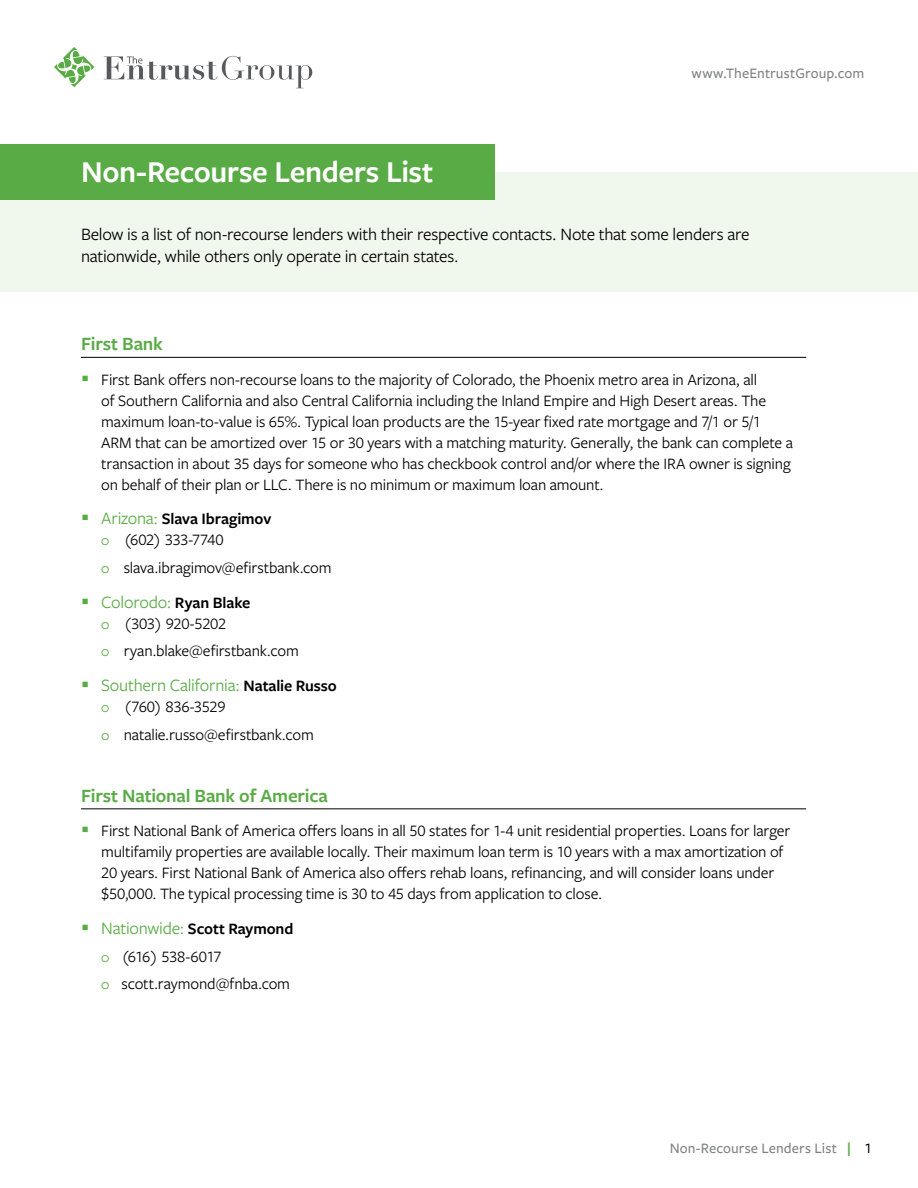
<style>
.page{position:relative;width:918px;height:1188px;background:#fff}
.page>*{position:absolute;margin:0;border:0;box-sizing:border-box;transform-origin:0 0}
.t1{font:600 31.5px "Freight Sans Pro";letter-spacing:-.015em;color:#fff}
.t2{font:600 19.5px "Freight Sans Pro";letter-spacing:-.01em;color:#59ab45}
.t3{font:18px/22.5px "Freight Sans Pro";letter-spacing:-.015em;color:#000}
.t4{font:18px "Freight Sans Pro";letter-spacing:-.015em;color:#59ab45}
.t5{font:16.5px/21px "Freight Sans Pro";letter-spacing:-.01em;color:#000}
.t6{font:600 16.5px/21px "Freight Sans Pro";letter-spacing:-.005em;color:#000}
.t7{font:500 15px "Freight Sans Pro";letter-spacing:.005em;color:#808181}
.s1{color:#59ab45}
.s2{font-weight:400;font-size:18px;color:#59ab45}
.s3{font-weight:400;color:#59ab45}
.s4{font-weight:400}
.s5{font-weight:600;font-size:16.5px;color:#000}
.s6{font-size:18px;color:#59ab45}
.s7{font-weight:600}
.s8{font-weight:600;color:#59ab45}
.s9{color:#000}
</style>
<div class="page">
<div style="left:0;top:172px;width:918px;height:120px;background:#f0f8ee"></div>
<div style="left:0;top:144px;width:495px;height:56px;background:#59ab45"></div>
<hr style="left:81px;top:357px;width:725px;height:1px;background:#000">
<hr style="left:81px;top:809px;width:725px;height:1px;background:#000">
<svg style="left:54px;top:47px;width:40px;height:40px"></svg>
<svg style="left:104px;top:56px;width:208px;height:32px"></svg>
<h1 class="t1" style="left:81px;top:150px;width:354px">Non-Recourse Lenders List</h1>
<p class="t7" style="left:692px;top:63px;width:174px">www.TheEntrustGroup.com</p>
<p class="t3" style="left:81px;top:222px;width:670px">Below is a list of non-recourse lenders with their respective contacts. Note that some lenders are nationwide, while others only operate in certain states.</p>
<p class="t2" style="left:81px;top:331px;width:83px">First Bank</p>
<p class="t5" style="left:101px;top:368px;width:693px;text-indent:-20px"><span class="s1">▪</span> First Bank offers non-recourse loans to the majority of Colorado, the Phoenix metro area in Arizona, all<br>of Southern California and also Central California including the Inland Empire and High Desert areas. The maximum loan-to-value is 65%. Typical loan products are the 15-year fixed rate mortgage and 7/1 or 5/1<br>ARM that can be amortized over 15 or 30 years with a matching maturity. Generally, the bank can complete a transaction in about 35 days for someone who has checkbook control and/or where the IRA owner is signing on behalf of their plan or LLC. There is no minimum or maximum loan amount.</p>
<p class="t6" style="left:101px;top:508px;width:171px;text-indent:-20px"><span class="s1">▪</span> <span class="s2">Arizona:</span> Slava Ibragimov<br><span class="s3">U</span> <span class="s4">(602) 333-7740</span></p>
<p class="t5" style="left:101px;top:557px;width:232px"><span class="s1">U</span> slava.ibragimov@efirstbank.com</p>
<p class="t4" style="left:81px;top:590px;width:171px">▪ Colorodo: <span class="s5">Ryan Blake</span></p>
<p class="t5" style="left:101px;top:609px;width:199px;line-height:27.8px"><span class="s1">U</span> (303) 920-5202<br><span class="s1">U</span> ryan.blake@efirstbank.com</p>
<p class="t4" style="left:81px;top:673px;width:257px">▪ Southern California: <span class="s5">Natalie Russo</span></p>
<p class="t5" style="left:101px;top:692px;width:214px;line-height:27.8px"><span class="s1">U</span> (760) 836-3529<br><span class="s1">U</span> natalie.russo@efirstbank.com</p>
<p class="t2" style="left:81px;top:782px;width:248px">First National Bank of America</p>
<p class="t5" style="left:101px;top:820px;width:691px;text-indent:-20px"><span class="s1">▪</span> First National Bank of America offers loans in all 50 states for 1-4 unit residential properties. Loans for larger multifamily properties are available locally. Their maximum loan term is 10 years with a max amortization of 20 years. First National Bank of America also offers rehab loans, refinancing, and will consider loans under $50,000. The typical processing time is 30 to 45 days from application to close.</p>
<p class="t5" style="left:101px;top:914px;width:194px;line-height:27.8px;text-indent:-20px"><span class="s1">▪</span> <span class="s6">Nationwide:</span> <span class="s7">Scott Raymond<br></span><span class="s1">U</span> (616) 538-6017<br><span class="s1">U</span> scott.raymond@fnba.com</p>
<p class="t7" style="left:670px;top:1138px;width:204px">Non-Recourse Lenders List <span class="s8">|</span> <span class="s9">1</span></p>
</div>
